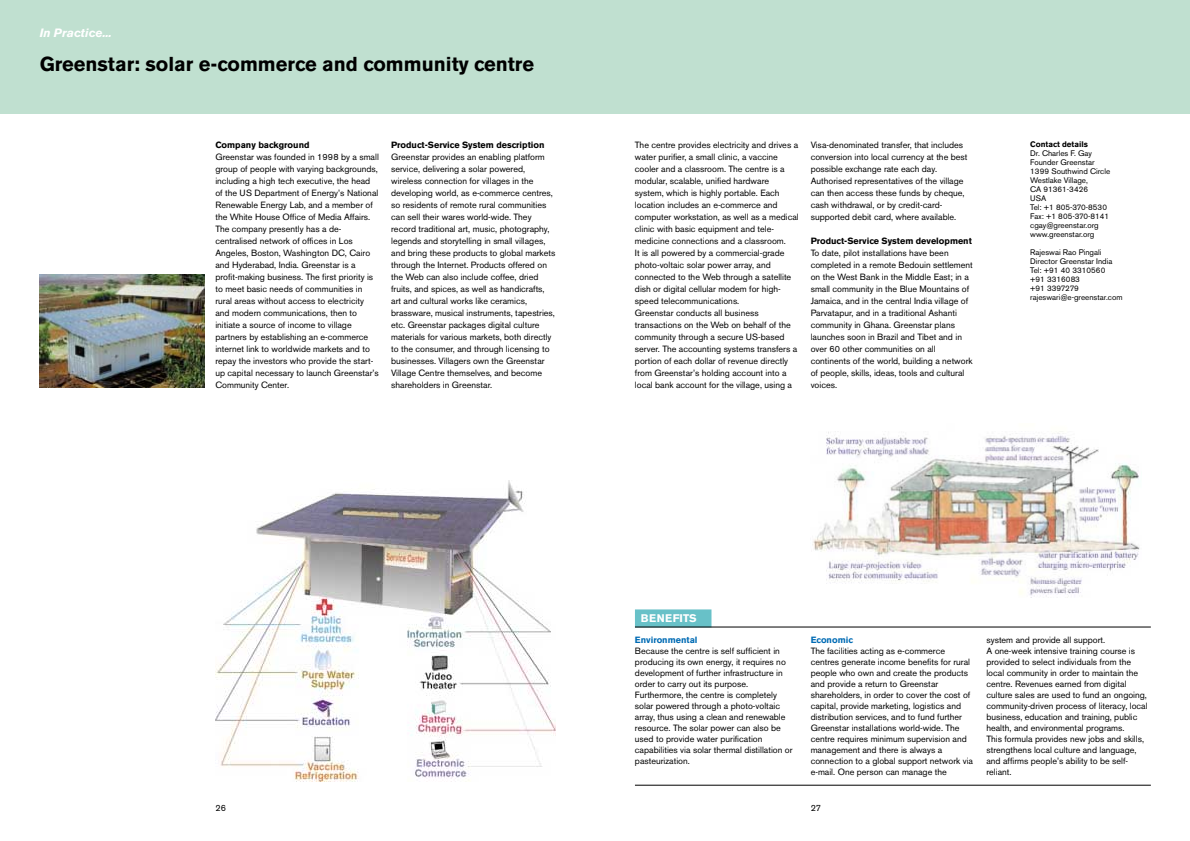
<style>
.page{position:relative;width:1190px;height:841px;background:#fff}
.page>*{position:absolute;margin:0;border:0;box-sizing:border-box;transform-origin:0 0}
.t1{font:700 20px "Akzidenz Grotesk BE";color:#000}
.t2{font:italic 700 12px "Akzidenz Grotesk BE";color:#fff}
.t3{font:700 11px "Akzidenz Grotesk BE";letter-spacing:.04em;color:#fff}
.t4{font:9px/12px "Akzidenz Grotesk BE";color:#000}
.t5{font:700 9px "Akzidenz Grotesk BE";color:#000}
.t6{font:700 9px "Akzidenz Grotesk BE";color:#006bb4}
.t7{font:8px/9px "Akzidenz Grotesk BE";color:#000}
.t8{font:700 8px "Akzidenz Grotesk BE";color:#000}
</style>
<div class="page">
<div style="left:0;top:0;width:1190px;height:113px;background:#c0e0d0"></div>
<div style="left:635px;top:609px;width:77px;height:18px;background:#68c1c8"></div>
<hr style="left:635px;top:627px;width:516px;height:1px;background:#000">
<hr style="left:635px;top:785px;width:516px;height:1px;background:#000">
<img style="left:812px;top:431px;width:328px;height:166px">
<img style="left:40px;top:275px;width:164px;height:112px">
<img style="left:215px;top:481px;width:341px;height:301px">
<h2 class="t2" style="left:40px;top:28px;width:73px">In Practice...</h2>
<h1 class="t1" style="left:40px;top:57px;width:496px">Greenstar: solar e-commerce and community centre</h1>
<p class="t5" style="left:215px;top:142px;width:96px">Company background</p>
<p class="t4" style="left:215px;top:152px;width:165px">Greenstar was founded in 1998 by a small group of people with varying backgrounds, including a high tech executive, the head of the US Department of Energy’s National Renewable Energy Lab, and a member of the White House Office of Media Affairs.<br>The company presently has a de&shy;centralised network of offices in Los Angeles, Boston, Washington DC, Cairo and Hyderabad, India. Greenstar is a profit-making business. The first priority is to meet basic needs of communities in rural areas without access to electricity and modern communications, then to initiate a source of income to village partners by establishing an e-commerce internet link to worldwide markets and to repay the investors who provide the start&shy;up capital necessary to launch Greenstar’s Community Center.</p>
<p class="t5" style="left:391px;top:142px;width:155px">Product-Service System description</p>
<p class="t4" style="left:391px;top:152px;width:166px">Greenstar provides an enabling platform service, delivering a solar powered, wireless connection for villages in the developing world, as e-commerce centres, so residents of remote rural communities can sell their wares world-wide. They record traditional art, music, photography, legends and storytelling in small villages, and bring these products to global markets through the Internet. Products offered on the Web can also include coffee, dried fruits, and spices, as well as handicrafts, art and cultural works like ceramics, brassware, musical instruments, tapestries, etc. Greenstar packages digital culture materials for various markets, both directly to the consumer, and through licensing to businesses. Villagers own the Greenstar Village Centre themselves, and become shareholders in Greenstar.</p>
<p class="t4" style="left:635px;top:140px;width:165px">The centre provides electricity and drives a water purifier, a small clinic, a vaccine cooler and a classroom. The centre is a modular, scalable, unified hardware system, which is highly portable. Each location includes an e-commerce and computer workstation, as well as a medical clinic with basic equipment and tele&shy;medicine connections and a classroom.<br>It is all powered by a commercial-grade photo-voltaic solar power array, and connected to the Web through a satellite dish or digital cellular modem for high&shy;speed telecommunications.<br>Greenstar conducts all business transactions on the Web on behalf of the community through a secure US-based server. The accounting systems transfers a portion of each dollar of revenue directly from Greenstar’s holding account into a local bank account for the village, using a</p>
<p class="t4" style="left:811px;top:140px;width:158px">Visa-denominated transfer, that includes conversion into local currency at the best possible exchange rate each day.<br>Authorised representatives of the village can then access these funds by cheque, cash withdrawal, or by credit-card&shy;supported debit card, where available.</p>
<p class="t5" style="left:811px;top:238px;width:163px">Product-Service System development</p>
<p class="t4" style="left:811px;top:248px;width:164px">To date, pilot installations have been completed in a remote Bedouin settlement on the West Bank in the Middle East; in a small community in the Blue Mountains of Jamaica, and in the central India village of Parvatapur, and in a traditional Ashanti community in Ghana. Greenstar plans launches soon in Brazil and Tibet and in over 60 other communities on all continents of the world, building a network of people, skills, ideas, tools and cultural voices.</p>
<p class="t8" style="left:1030px;top:142px;width:59px">Contact details</p>
<p class="t7" style="left:1030px;top:150px;width:81px">Dr. Charles F. Gay<br>Founder Greenstar<br>1399 Southwind Circle<br>Westlake Village,<br>CA 91361-3426<br>USA<br>Tel: +1 805-370-8530<br>Fax: +1 805-370-8141 cgay@greenstar.org www.greenstar.org</p>
<p class="t7" style="left:1030px;top:249px;width:94px">Rajeswai Rao Pingali<br>Director Greenstar India<br>Tel: +91 40 3310560<br>+91 3316083<br>+91 3397279 rajeswari@e-greenstar.com</p>
<p class="t3" style="left:641px;top:614px;width:57px">BENEFITS</p>
<p class="t6" style="left:635px;top:636px;width:64px">Environmental</p>
<p class="t4" style="left:635px;top:646px;width:159px;line-height:11px">Because the centre is self sufficient in producing its own energy, it requires no development of further infrastructure in order to carry out its purpose.<br>Furthermore, the centre is completely solar powered through a photo-voltaic array, thus using a clean and renewable resource. The solar power can also be used to provide water purification capabilities via solar thermal distillation or pasteurization.</p>
<p class="t6" style="left:811px;top:636px;width:44px">Economic</p>
<p class="t4" style="left:811px;top:646px;width:164px;line-height:11px">The facilities acting as e-commerce centres generate income benefits for rural people who own and create the products and provide a return to Greenstar shareholders, in order to cover the cost of capital, provide marketing, logistics and distribution services, and to fund further Greenstar installations world-wide. The centre requires minimum supervision and management and there is always a connection to a global support network via e-mail. One person can manage the</p>
<p class="t4" style="left:986px;top:635px;width:163px;line-height:11px">system and provide all support.<br>A one-week intensive training course is provided to select individuals from the local community in order to maintain the centre. Revenues earned from digital culture sales are used to fund an ongoing, community-driven process of literacy, local business, education and training, public health, and environmental programs.<br>This formula provides new jobs and skills, strengthens local culture and language, and affirms people’s ability to be self&shy;reliant.</p>
<p class="t4" style="left:215px;top:803px;width:12px">26</p>
<p class="t4" style="left:811px;top:803px;width:12px">27</p>
</div>
